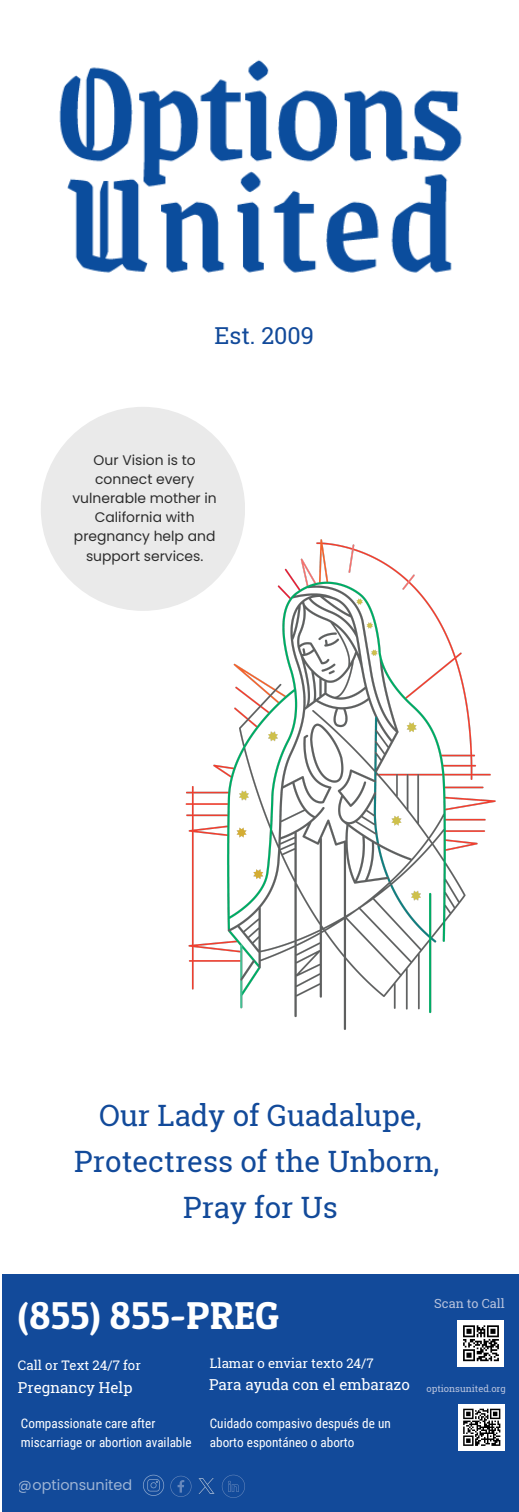
<style>
.page{position:relative;width:519px;height:1512px;background:#fff}
.page>*{position:absolute;margin:0;border:0;box-sizing:border-box;transform-origin:0 0}
.t1{font:38.88px "Patua One";color:#fff}
.t2{font:29.43px/46.1px "Roboto Slab";color:#124a9a;text-align:center}
.t3{font:23.34px "Roboto Slab";color:#124a9a}
.t4{font:15.12px "Roboto Slab";color:#fff}
.t5{font:14.4px "Poppins";color:#fbfbfb}
.t6{font:13.89px/19.2px "Poppins";color:#2d2d2d;text-align:center}
.t7{font:13.17px/18.7px "Roboto Condensed";color:#fff}
.t8{font:13.17px "Roboto Slab";color:#fff}
.t9{font:12.6px "Roboto Slab";color:#b8c3dd}
.t10{font:9.42px "Roboto Slab";color:#b8c3dd}
</style>
<div class="page">
<img style="left:66px;top:526px;width:430px;height:504px">
<img style="left:59px;top:60px;width:403px;height:213px">
<div style="left:2px;top:1275px;width:516px;height:237px;background:#124a9a"></div>
<div style="left:41px;top:407px;width:204px;height:204px;background:#eaeaea;border-radius:50%"></div>
<img style="left:191px;top:1478px;width:31px;height:16px">
<svg style="left:143px;top:1475px;width:21px;height:21px"></svg>
<div style="left:457px;top:1320px;width:47px;height:46px;background:#fff"></div>
<svg style="left:463px;top:1325px;width:35px;height:36px"></svg>
<div style="left:458px;top:1404px;width:46px;height:46px;background:#fff"></div>
<svg style="left:463px;top:1409px;width:37px;height:37px"></svg>
<svg style="left:170px;top:1476px;width:21px;height:21px"></svg>
<svg style="left:222px;top:1475px;width:23px;height:23px"></svg>
<p class="t3" style="left:214px;top:319px;width:101px">Est. 2009</p>
<p class="t6" style="left:72px;top:450px;width:146px">Our Vision is to connect every vulnerable mother in<br>California with pregnancy help and support services.</p>
<p class="t2" style="left:74px;top:1091px;width:366px">Our Lady of Guadalupe,<br>Protectress of the Unborn,</p>
<p class="t2" style="left:183px;top:1184px;width:156px">Pray for Us</p>
<p class="t1" style="left:18px;top:1291px;width:263px">(855) 855-PREG</p>
<p class="t8" style="left:18px;top:1356px;width:124px">Call or Text 24/7 for</p>
<p class="t4" style="left:18px;top:1377px;width:116px">Pregnancy Help</p>
<p class="t7" style="left:21px;top:1415px;width:136px">Compassionate care after</p>
<p class="t7" style="left:21px;top:1433px;width:172px">miscarriage or abortion available</p>
<p class="t5" style="left:18px;top:1474px;width:116px">@optionsunited</p>
<p class="t8" style="left:210px;top:1354px;width:165px">Llamar o enviar texto 24/7</p>
<p class="t4" style="left:209px;top:1374px;width:202px">Para ayuda con el embarazo</p>
<p class="t7" style="left:210px;top:1415px;width:182px">Cuidado compasivo después de un aborto espontáneo o aborto</p>
<p class="t9" style="left:434px;top:1295px;width:72px">Scan to Call</p>
<p class="t10" style="left:426px;top:1382px;width:81px">optionsunited.org</p>
</div>
